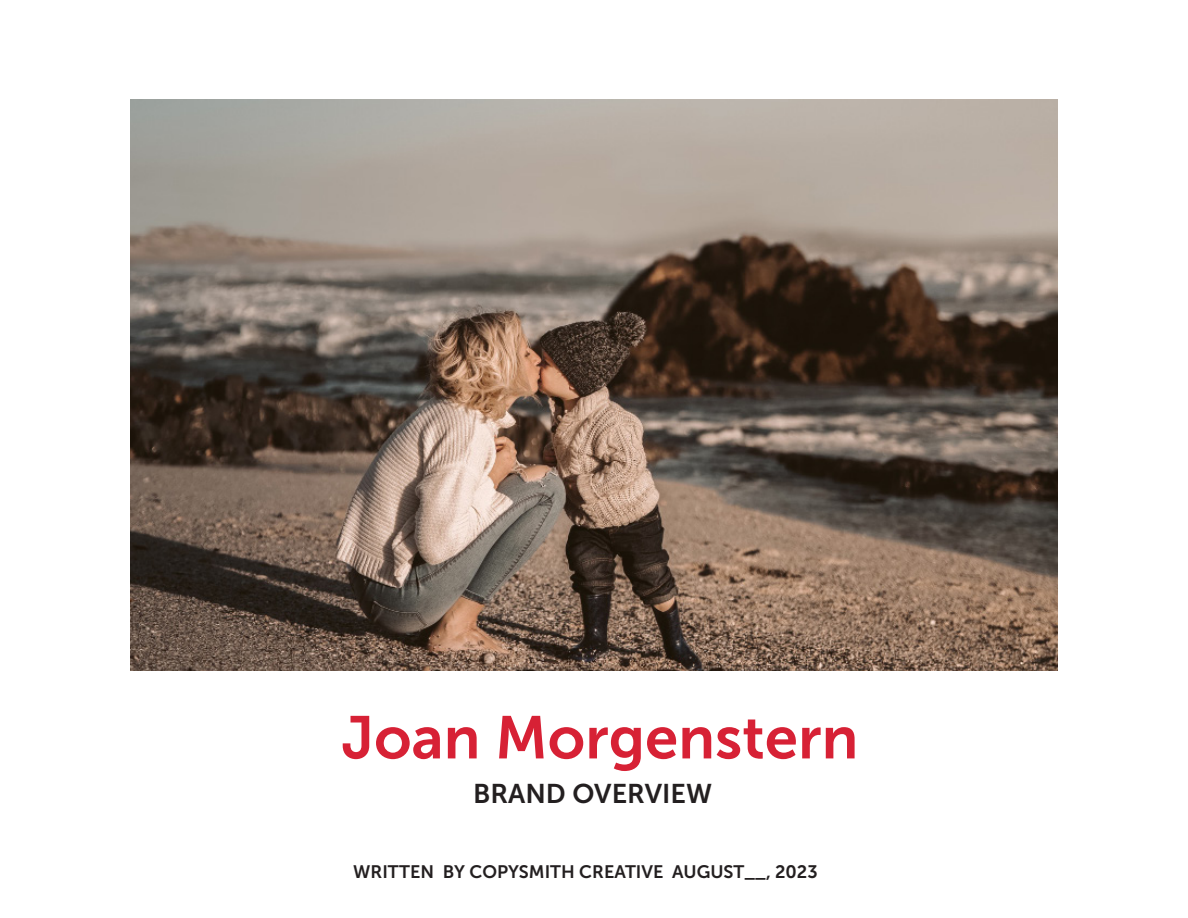
<style>
.page{position:relative;width:1188px;height:918px;background:#fff}
.page>*{position:absolute;margin:0;border:0;box-sizing:border-box;transform-origin:0 0}
.t1{font:60px "Museo Sans 700";color:#d72135}
.t2{font:27px "Museo Sans 700";color:#231f20}
.t3{font:18px "Museo Sans 700";color:#231f20}
</style>
<div class="page">
<img style="left:131px;top:99px;width:926px;height:572px">
<p class="t1" style="left:341px;top:704px;width:519px">Joan Morgenstern</p>
<p class="t2" style="left:473px;top:779px;width:241px">BRAND OVERVIEW</p>
<p class="t3" style="left:353px;top:861px;width:466px">WRITTEN BY COPYSMITH CREATIVE AUGUST__, 2023</p>
</div>
